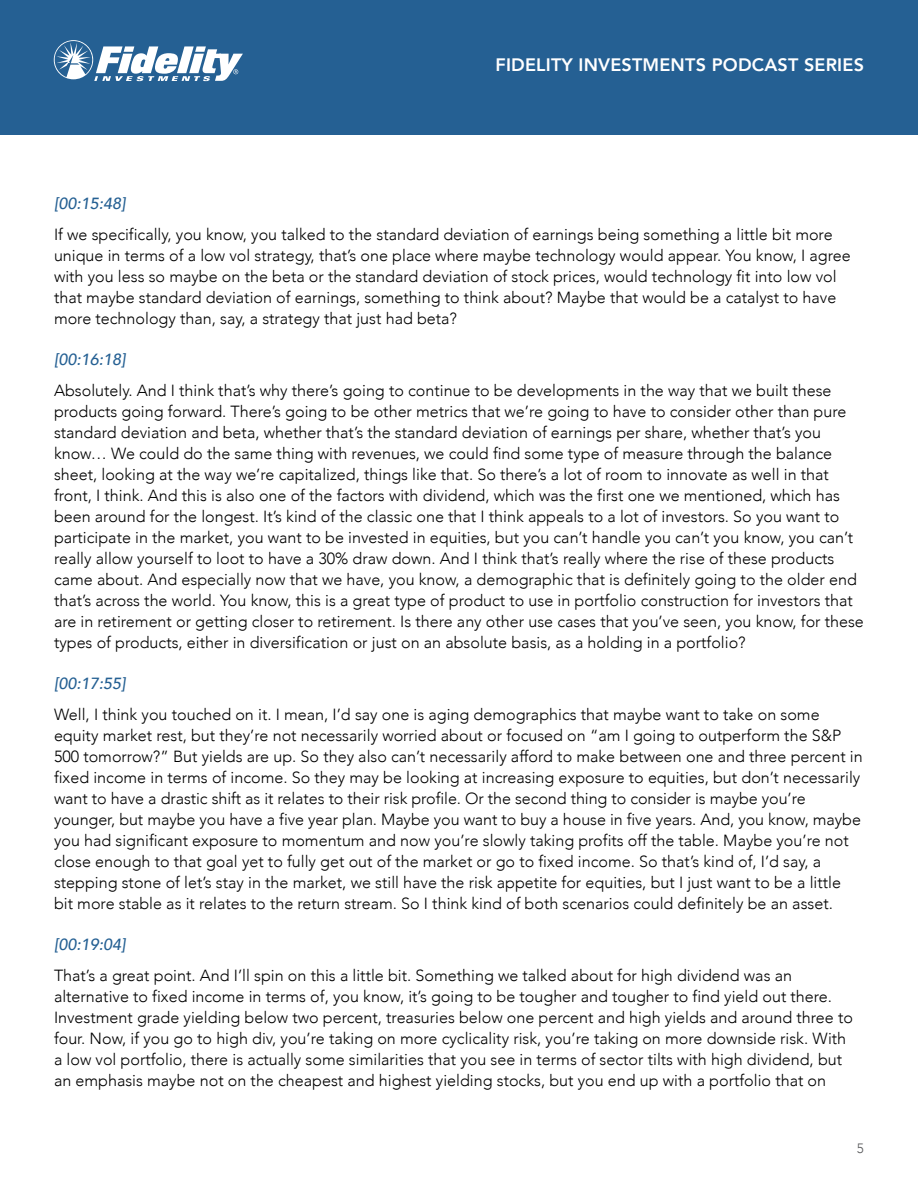
<style>
.page{position:relative;width:918px;height:1188px;background:#fff}
.page>*{position:absolute;margin:0;border:0;box-sizing:border-box;transform-origin:0 0}
.t1{font:800 18px "Avenir";letter-spacing:.01em;color:#fff}
.t2{font:300 16.2px/21px "Avenir";color:#000}
.t3{font:italic 500 16.2px "Avenir";color:#256093}
.t4{font:300 13.5px "Avenir";color:#58595b}
</style>
<div class="page">
<div style="left:0;top:0;width:918px;height:135px;background:#256093"></div>
<svg style="left:54px;top:40px;width:189px;height:41px"></svg>
<p class="t1" style="left:496px;top:50px;width:370px">FIDELITY INVESTMENTS PODCAST SERIES</p>
<p class="t3" style="left:54px;top:194px;width:73px">[00:15:48]</p>
<p class="t2" style="left:54px;top:224px;width:798px">If we specifically, you know, you talked to the standard deviation of earnings being something a little bit more unique in terms of a low vol strategy, that’s one place where maybe technology would appear. You know, I agree with you less so maybe on the beta or the standard deviation of stock prices, would technology fit into low vol that maybe standard deviation of earnings, something to think about? Maybe that would be a catalyst to have more technology than, say, a strategy that just had beta?</p>
<p class="t3" style="left:54px;top:350px;width:73px">[00:16:18]</p>
<p class="t2" style="left:54px;top:380px;width:811px">Absolutely. And I think that’s why there’s going to continue to be developments in the way that we built these products going forward. There’s going to be other metrics that we’re going to have to consider other than pure standard deviation and beta, whether that’s the standard deviation of earnings per share, whether that’s you know… We could do the same thing with revenues, we could find some type of measure through the balance sheet, looking at the way we’re capitalized, things like that. So there’s a lot of room to innovate as well in that front, I think. And this is also one of the factors with dividend, which was the first one we mentioned, which has been around for the longest. It’s kind of the classic one that I think appeals to a lot of investors. So you want to participate in the market, you want to be invested in equities, but you can’t handle you can’t you know, you can’t really allow yourself to loot to have a 30% draw down. And I think that’s really where the rise of these products came about. And especially now that we have, you know, a demographic that is definitely going to the older end that’s across the world. You know, this is a great type of product to use in portfolio construction for investors that are in retirement or getting closer to retirement. Is there any other use cases that you’ve seen, you know, for these types of products, either in diversification or just on an absolute basis, as a holding in a portfolio?</p>
<p class="t3" style="left:54px;top:674px;width:73px">[00:17:55]</p>
<p class="t2" style="left:54px;top:704px;width:810px">Well, I think you touched on it. I mean, I’d say one is aging demographics that maybe want to take on some equity market rest, but they’re not necessarily worried about or focused on “am I going to outperform the S&amp;P 500 tomorrow?” But yields are up. So they also can’t necessarily afford to make between one and three percent in fixed income in terms of income. So they may be looking at increasing exposure to equities, but don’t necessarily want to have a drastic shift as it relates to their risk profile. Or the second thing to consider is maybe you’re younger, but maybe you have a five year plan. Maybe you want to buy a house in five years. And, you know, maybe you had significant exposure to momentum and now you’re slowly taking profits off the table. Maybe you’re not close enough to that goal yet to fully get out of the market or go to fixed income. So that’s kind of, I’d say, a stepping stone of let’s stay in the market, we still have the risk appetite for equities, but I just want to be a little bit more stable as it relates to the return stream. So I think kind of both scenarios could definitely be an asset.</p>
<p class="t3" style="left:54px;top:935px;width:73px">[00:19:04]</p>
<p class="t2" style="left:54px;top:965px;width:800px">That’s a great point. And I’ll spin on this a little bit. Something we talked about for high dividend was an alternative to fixed income in terms of, you know, it’s going to be tougher and tougher to find yield out there.<br>Investment grade yielding below two percent, treasuries below one percent and high yields and around three to four. Now, if you go to high div, you’re taking on more cyclicality risk, you’re taking on more downside risk. With a low vol portfolio, there is actually some similarities that you see in terms of sector tilts with high dividend, but an emphasis maybe not on the cheapest and highest yielding stocks, but you end up with a portfolio that on</p>
<p class="t4" style="left:857px;top:1140px;width:9px">5</p>
</div>
